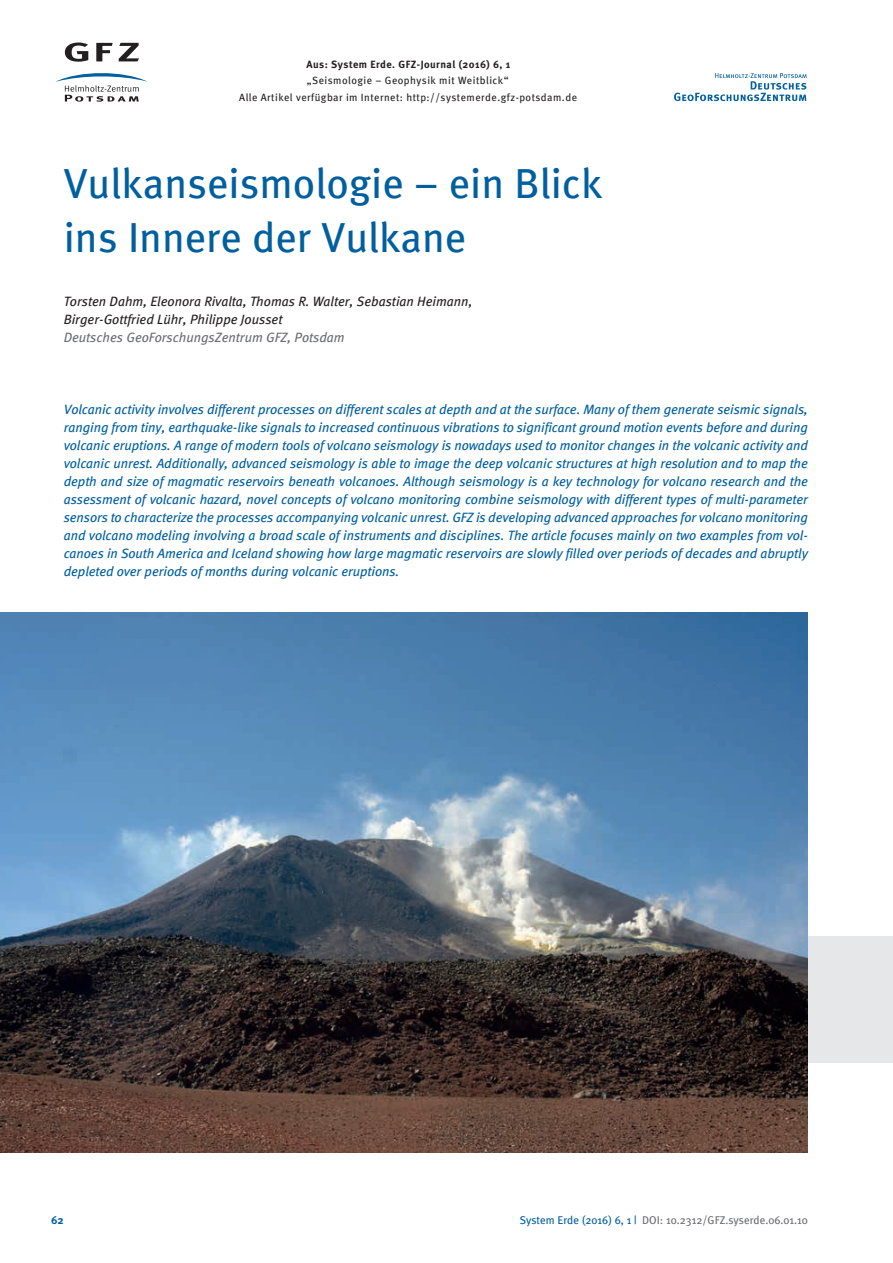
<style>
.page{position:relative;width:893px;height:1263px;background:#fff}
.page>*{position:absolute;margin:0;border:0;box-sizing:border-box;transform-origin:0 0}
.t1{font:42px/54px "Meta";color:#005f9f}
.t2{font:italic 13.5px/18px "Meta";letter-spacing:-.005em;color:#005f9f;text-align:justify}
.t3{font:italic 13.5px/18px "Meta";color:#231f20}
.t4{font:italic 13.5px "Meta";color:#6c6d70}
.t5{font:11.25px "Meta Plus";color:#6c6d70}
.t6{font:700 11.25px "Meta";color:#005f9f}
.t7{font:10.5px/16.5px "Meta";letter-spacing:.045em;color:#231f20;text-align:center}
.t8{font:700 10.5px "Meta";letter-spacing:.045em;color:#231f20}
.s1{color:#005f9f}
</style>
<div class="page">
<div style="left:595px;top:936px;width:298px;height:126px;background:#e6e7e9"></div>
<img style="left:0;top:612px;width:808px;height:540px">
<svg style="left:65px;top:43px;width:23px;height:19px"></svg>
<svg style="left:96px;top:43px;width:17px;height:18px"></svg>
<svg style="left:119px;top:43px;width:20px;height:18px"></svg>
<svg style="left:56px;top:73px;width:91px;height:29px"></svg>
<svg style="left:674px;top:73px;width:133px;height:28px"></svg>
<p class="t8" style="left:307px;top:58px;width:205px">Aus: System Erde. GFZ-Journal (2016) 6, 1</p>
<p class="t7" style="left:239px;top:72px;width:339px">„Seismologie – Geophysik mit Weitblick“<br>Alle Artikel verfügbar im Internet: http://systemerde.gfz-potsdam.de</p>
<h1 class="t1" style="left:64px;top:155px;width:540px">Vulkanseismologie – ein Blick ins Innere der Vulkane</h1>
<p class="t3" style="left:64px;top:292px;width:410px">Torsten Dahm, Eleonora Rivalta, Thomas R. Walter, Sebastian Heimann,<br>Birger-Gottfried Lühr, Philippe Jousset</p>
<p class="t4" style="left:64px;top:329px;width:282px">Deutsches GeoForschungsZentrum GFZ, Potsdam</p>
<p class="t2" style="left:64px;top:400px;width:746px">Volcanic activity involves different processes on different scales at depth and at the surface. Many of them generate seismic signals, ranging from tiny, earthquake-like signals to increased continuous vibrations to significant ground motion events before and during volcanic eruptions. A range of modern tools of volcano seismology is nowadays used to monitor changes in the volcanic activity and volcanic unrest. Additionally, advanced seismology is able to image the deep volcanic structures at high resolution and to map the depth and size of magmatic reservoirs beneath volcanoes. Although seismology is a key technology for volcano research and the assessment of volcanic hazard, novel concepts of volcano monitoring combine seismology with different types of multi-parameter sensors to characterize the processes accompanying volcanic unrest. GFZ is developing advanced approaches for volcano monitoring and volcano modeling involving a broad scale of instruments and disciplines. The article focuses mainly on two examples from vol&shy;canoes in South America and Iceland showing how large magmatic reservoirs are slowly filled over periods of decades and abruptly depleted over periods of months during volcanic eruptions.</p>
<p class="t6" style="left:51px;top:1213px;width:14px">62</p>
<p class="t5" style="left:520px;top:1214px;width:290px"><span class="s1">System Erde (2016) 6, 1 |</span> DOI: 10.2312/GFZ.syserde.06.01.10</p>
</div>
